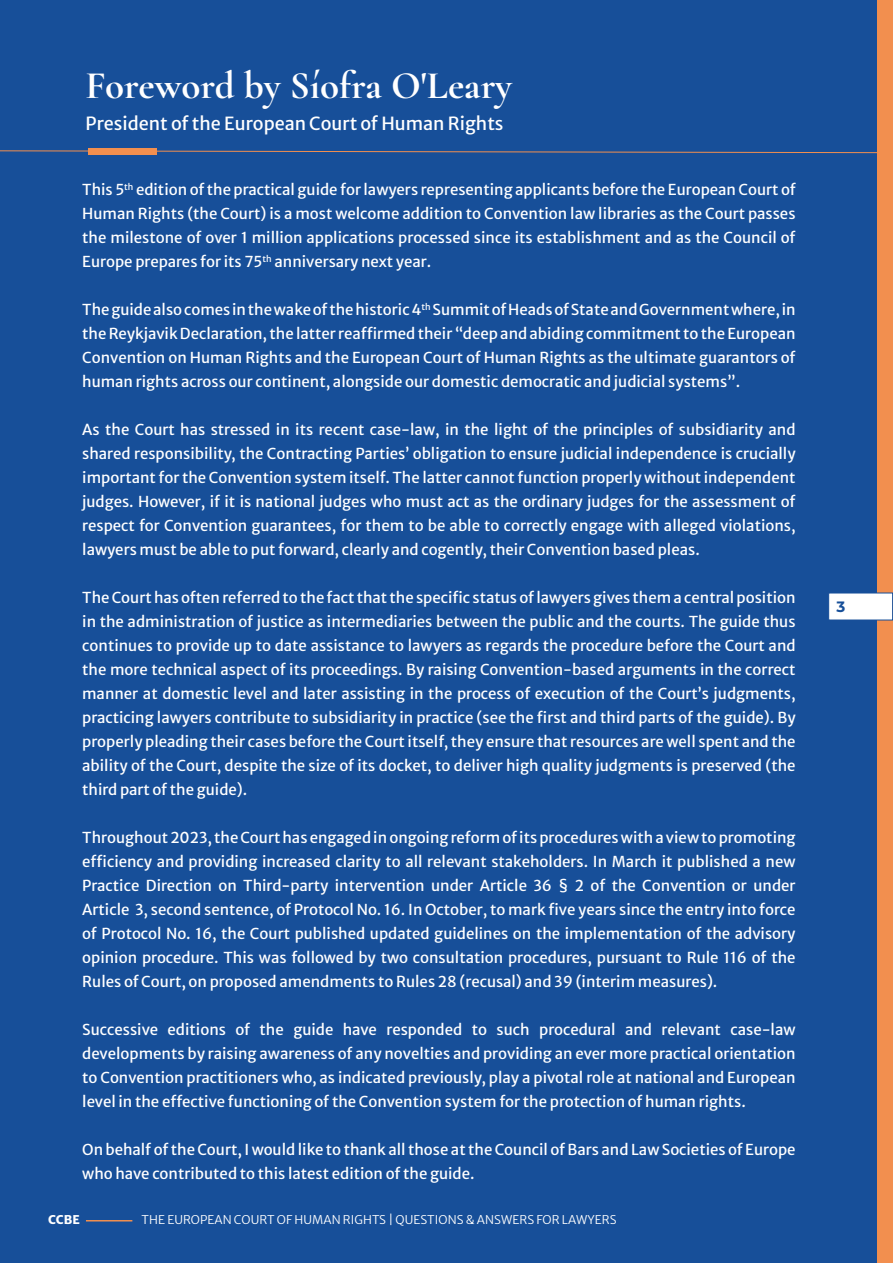
<style>
.page{position:relative;width:893px;height:1263px;background:#fff}
.page>*{position:absolute;margin:0;border:0;box-sizing:border-box;transform-origin:0 0}
.t1{font:700 39px "Cormorant Garamond";color:#fff}
.t2{font:18px "Merriweather Sans";color:#fff}
.t3{font:15px/24px "Merriweather Sans";color:#fff;text-align:justify}
.t4{font:700 15px "Montserrat";color:#174f99}
.t5{font:12px "Merriweather Sans";letter-spacing:.005em;color:#fff}
</style>
<div class="page">
<div style="left:0;top:0;width:878px;height:1263px;background:#174f99"></div>
<div style="left:89px;top:148px;width:68px;height:7px;background:#f28f4f"></div>
<svg style="left:0;top:150px;width:878px;height:3px"></svg>
<div style="left:878px;top:0;width:15px;height:1263px;background:#f28f4f"></div>
<div style="left:828px;top:593px;width:65px;height:27px;background:#fff;border:1px solid #174f99"></div>
<hr style="left:86px;top:1220px;width:46px;height:1px;background:#f28f4f">
<h1 class="t1" style="left:85px;top:62px;width:428px">Foreword by Síofra O'Leary</h1>
<p class="t2" style="left:85px;top:107px;width:420px">President of the European Court of Human Rights</p>
<p class="t3" style="left:82px;top:176px;width:715px">This 5<sup>th</sup> edition of the practical guide for lawyers representing applicants before the European Court of Human Rights (the Court) is a most welcome addition to Convention law libraries as the Court passes the milestone of over 1 million applications processed since its establishment and as the Council of Europe prepares for its 75<sup>th</sup> anniversary next year.</p>
<p class="t3" style="left:82px;top:296px;width:715px">The guide also comes in the wake of the historic 4<sup>th</sup> Summit of Heads of State and Government where, in the Reykjavik Declaration, the latter reaffirmed their “deep and abiding commitment to the European Convention on Human Rights and the European Court of Human Rights as the ultimate guarantors of human rights across our continent, alongside our domestic democratic and judicial systems”.</p>
<p class="t3" style="left:82px;top:416px;width:715px">As the Court has stressed in its recent case-law, in the light of the principles of subsidiarity and shared responsibility, the Contracting Parties’ obligation to ensure judicial independence is crucially important for the Convention system itself. The latter cannot function properly without independent judges. However, if it is national judges who must act as the ordinary judges for the assessment of respect for Convention guarantees, for them to be able to correctly engage with alleged violations, lawyers must be able to put forward, clearly and cogently, their Convention based pleas.</p>
<p class="t3" style="left:82px;top:584px;width:715px">The Court has often referred to the fact that the specific status of lawyers gives them a central position in the administration of justice as intermediaries between the public and the courts. The guide thus continues to provide up to date assistance to lawyers as regards the procedure before the Court and the more technical aspect of its proceedings. By raising Convention-based arguments in the correct manner at domestic level and later assisting in the process of execution of the Court’s judgments, practicing lawyers contribute to subsidiarity in practice (see the first and third parts of the guide). By properly pleading their cases before the Court itself, they ensure that resources are well spent and the ability of the Court, despite the size of its docket, to deliver high quality judgments is preserved (the third part of the guide).</p>
<p class="t3" style="left:82px;top:824px;width:715px">Throughout 2023, the Court has engaged in ongoing reform of its procedures with a view to promoting efficiency and providing increased clarity to all relevant stakeholders. In March it published a new Practice Direction on Third-party intervention under Article 36 § 2 of the Convention or under Article 3, second sentence, of Protocol No. 16. In October, to mark five years since the entry into force of Protocol No. 16, the Court published updated guidelines on the implementation of the advisory opinion procedure. This was followed by two consultation procedures, pursuant to Rule 116 of the Rules of Court, on proposed amendments to Rules 28 (recusal) and 39 (interim measures).</p>
<p class="t3" style="left:82px;top:1016px;width:715px">Successive editions of the guide have responded to such procedural and relevant case-law developments by raising awareness of any novelties and providing an ever more practical orientation to Convention practitioners who, as indicated previously, play a pivotal role at national and European level in the effective functioning of the Convention system for the protection of human rights.</p>
<p class="t3" style="left:82px;top:1136px;width:715px">On behalf of the Court, I would like to thank all those at the Council of Bars and Law Societies of Europe who have contributed to this latest edition of the guide.</p>
<p class="t5" style="left:48px;top:1209px;width:33px">CCBE</p>
<p class="t5" style="left:142px;top:1209px;width:476px">THE EUROPEAN COURT OF HUMAN RIGHTS | QUESTIONS &amp; ANSWERS FOR LAWYERS</p>
<p class="t4" style="left:836px;top:595px;width:10px">3</p>
</div>
